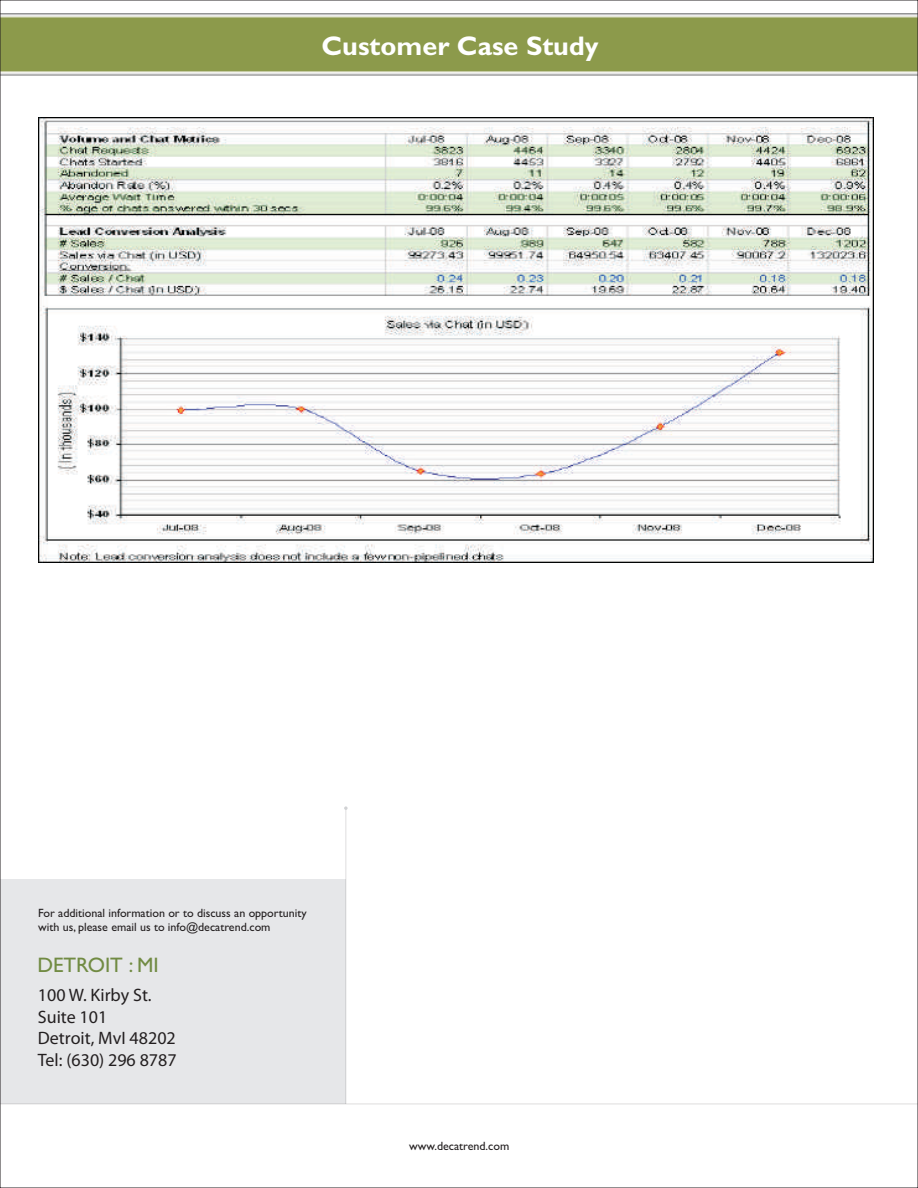
<style>
.page{position:relative;width:918px;height:1188px;background:#fff}
.page>*{position:absolute;margin:0;border:0;box-sizing:border-box;transform-origin:0 0}
.t1{font:700 27px "Gill Sans";color:#fff}
.t2{font:21px "Gill Sans";color:#718b43}
.t3{font:18px/21.6px "Myriad Pro";color:#231f20}
.t4{font:12px/14px "Gill Sans";color:#231f20}
</style>
<div class="page">
<img style="left:2px;top:14px;width:914px;height:62px">
<div style="left:0;top:879px;width:346px;height:225px;background:#e6e7e9"></div>
<hr style="left:0;top:1104px;width:918px;height:1px;background:#f0f0f0">
<hr style="left:345px;top:808px;width:1px;height:296px;background:#231f20;opacity:.15">
<svg style="left:344px;top:806px;width:4px;height:4px"></svg>
<img style="left:39px;top:118px;width:835px;height:445px">
<h1 class="t1" style="left:321px;top:36px;width:279px">Customer Case Study</h1>
<p class="t4" style="left:38px;top:908px;width:270px">For additional information or to discuss an opportunity with us, please email us to info@decatrend.com</p>
<h2 class="t2" style="left:37px;top:957px;width:123px">DETROIT : MI</h2>
<h3 class="t3" style="left:38px;top:986px;width:140px">100 W. Kirby St.<br>Suite 101<br>Detroit, MvI 48202<br>Tel: (630) 296 8787</h3>
<p class="t4" style="left:409px;top:1140px;width:102px">www.decatrend.com</p>
</div>
